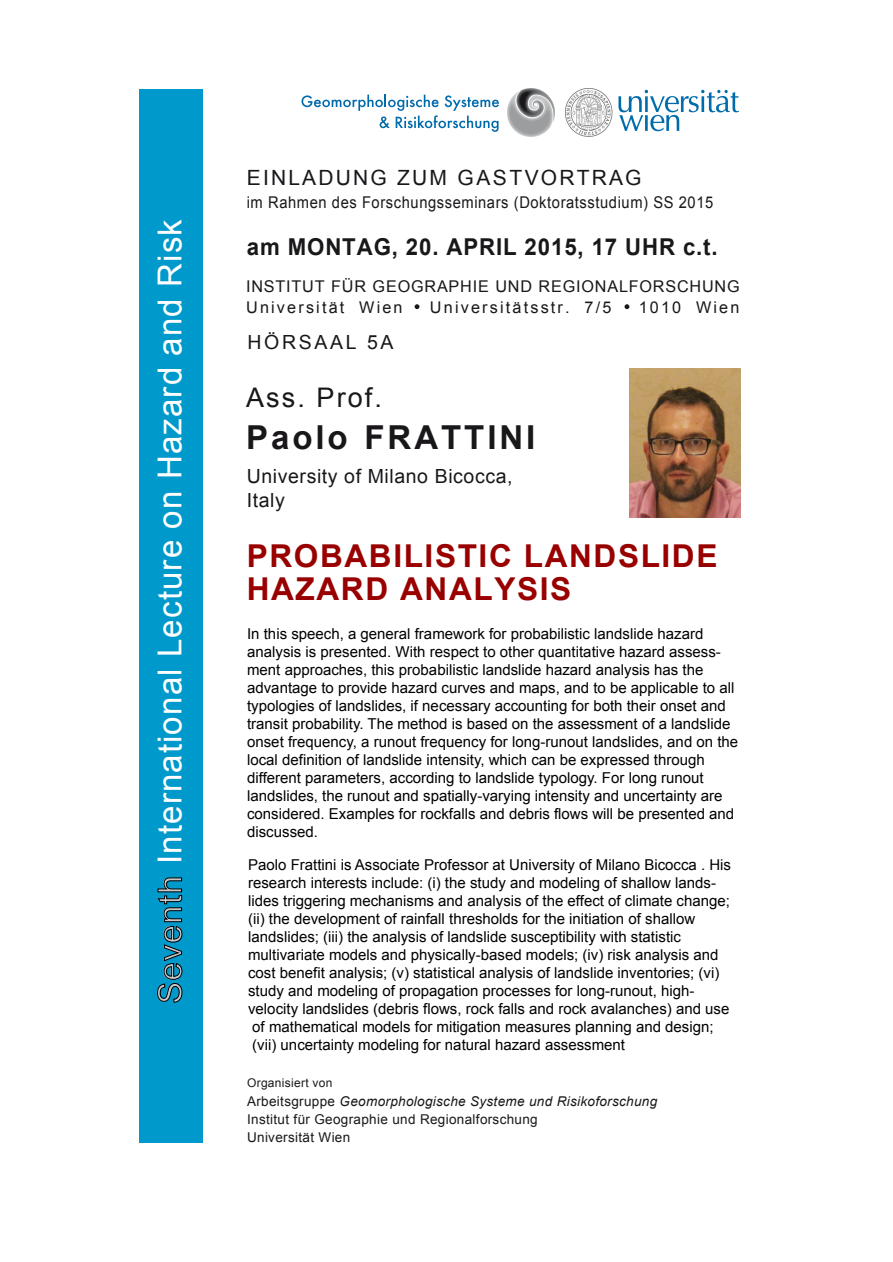
<style>
.page{position:relative;width:893px;height:1262px;background:#fff}
.page>*{position:absolute;margin:0;border:0;box-sizing:border-box;transform-origin:0 0}
.t1{font:33px "Arial";letter-spacing:.035em;color:#fff}
.t2{font:700 33px "Arial";letter-spacing:.09em;color:#1a171b}
.t3{font:700 31.5px/33px "Arial";letter-spacing:.05em;color:#900}
.t4{font:27px "Arial";letter-spacing:.075em;color:#1a171b}
.t5{font:700 23.25px "Arial";letter-spacing:.04em;color:#1a171b;scale:.96 1}
.t6{font:21px "Arial";letter-spacing:.105em;color:#1a171b}
.t7{font:19.5px/24px "Arial";letter-spacing:.03em;color:#1a171b}
.t8{font:19.5px "Arial";letter-spacing:.135em;color:#1a171b}
.t9{font:16.2px/21px "Arial";letter-spacing:.05em;color:#1a171b}
.t10{font:16.2px "Arial";letter-spacing:.05em;color:#1a171b;scale:.91 1}
.t11{font:16.2px "Arial";letter-spacing:.135em;color:#1a171b}
.t12{font:15px/18px "Arial";color:#000}
.t13{font:13.5px/18.3px "Arial";letter-spacing:.025em;color:#1a171b}
.t14{font:12px "Arial";letter-spacing:.025em;color:#1a171b}
.s1{color:#c6c7c9}
.s2{font-style:italic}
</style>
<div class="page">
<div style="left:139px;top:89px;width:64px;height:1053px;background:#09c"></div>
<img style="left:566px;top:89px;width:173px;height:47px">
<img style="left:507px;top:89px;width:48px;height:47px">
<svg style="left:414px;top:304px;width:5px;height:5px"></svg>
<svg style="left:624px;top:304px;width:5px;height:5px"></svg>
<svg style="left:301px;top:95px;width:198px;height:37px"></svg>
<svg style="left:157px;top:877px;width:26px;height:126px"></svg>
<img style="left:629px;top:368px;width:111px;height:149px">
<h1 class="t1" style="left:148px;top:1003px;width:786px;rotate:-90deg"><span class="s1">Seventh</span> International Lecture on Hazard and Risk</h1>
<h3 class="t6" style="left:247px;top:164px;width:396px">EINLADUNG ZUM GASTVORTRAG</h3>
<p class="t10" style="left:247px;top:192px;width:514px">im Rahmen des Forschungsseminars (Doktoratsstudium) SS 2015</p>
<h3 class="t5" style="left:247px;top:231px;width:492px">am MONTAG, 20. APRIL 2015, 17 UHR c.t.</h3>
<p class="t9" style="left:246px;top:276px;width:495px">INSTITUT FÜR GEOGRAPHIE UND REGIONALFORSCHUNG<br>Universität Wien</p>
<p class="t11" style="left:430px;top:296px;width:183px">Universitätsstr. 7/5</p>
<p class="t11" style="left:638px;top:296px;width:102px">1010 Wien</p>
<h3 class="t8" style="left:248px;top:329px;width:147px">HÖRSAAL 5A</h3>
<h3 class="t4" style="left:246px;top:380px;width:137px">Ass. Prof.</h3>
<h1 class="t2" style="left:246px;top:415px;width:291px">Paolo FRATTINI</h1>
<h3 class="t7" style="left:247px;top:464px;width:267px">University of Milano Bicocca,<br>Italy</h3>
<h2 class="t3" style="left:247px;top:540px;width:472px">PROBABILISTIC LANDSLIDE<br>HAZARD ANALYSIS</h2>
<p class="t12" style="left:247px;top:625px;width:492px">In this speech, a general framework for probabilistic landslide hazard analysis is presented. With respect to other quantitative hazard assess&shy;ment approaches, this probabilistic landslide hazard analysis has the advantage to provide hazard curves and maps, and to be applicable to all typologies of landslides, if necessary accounting for both their onset and transit probability. The method is based on the assessment of a landslide onset frequency, a runout frequency for long-runout landslides, and on the local definition of landslide intensity, which can be expressed through different parameters, according to landslide typology. For long runout landslides, the runout and spatially-varying intensity and uncertainty are considered. Examples for rockfalls and debris flows will be presented and discussed.</p>
<p class="t12" style="left:248px;top:855px;width:484px">Paolo Frattini is Associate Professor at University of Milano Bicocca . His research interests include: (i) the study and modeling of shallow lands&shy;lides triggering mechanisms and analysis of the effect of climate change; (ii) the development of rainfall thresholds for the initiation of shallow landslides; (iii) the analysis of landslide susceptibility with statistic multivariate models and physically-based models; (iv) risk analysis and cost benefit analysis; (v) statistical analysis of landslide inventories; (vi) study and modeling of propagation processes for long-runout, high&shy;velocity landslides (debris flows, rock falls and rock avalanches) and use of mathematical models for mitigation measures planning and design; (vii) uncertainty modeling for natural hazard assessment</p>
<p class="t14" style="left:247px;top:1075px;width:87px">Organisiert von</p>
<p class="t13" style="left:247px;top:1092px;width:411px">Arbeitsgruppe <span class="s2">Geomorphologische Systeme und Risikoforschung<br></span>Institut für Geographie und Regionalforschung<br>Universität Wien</p>
</div>
